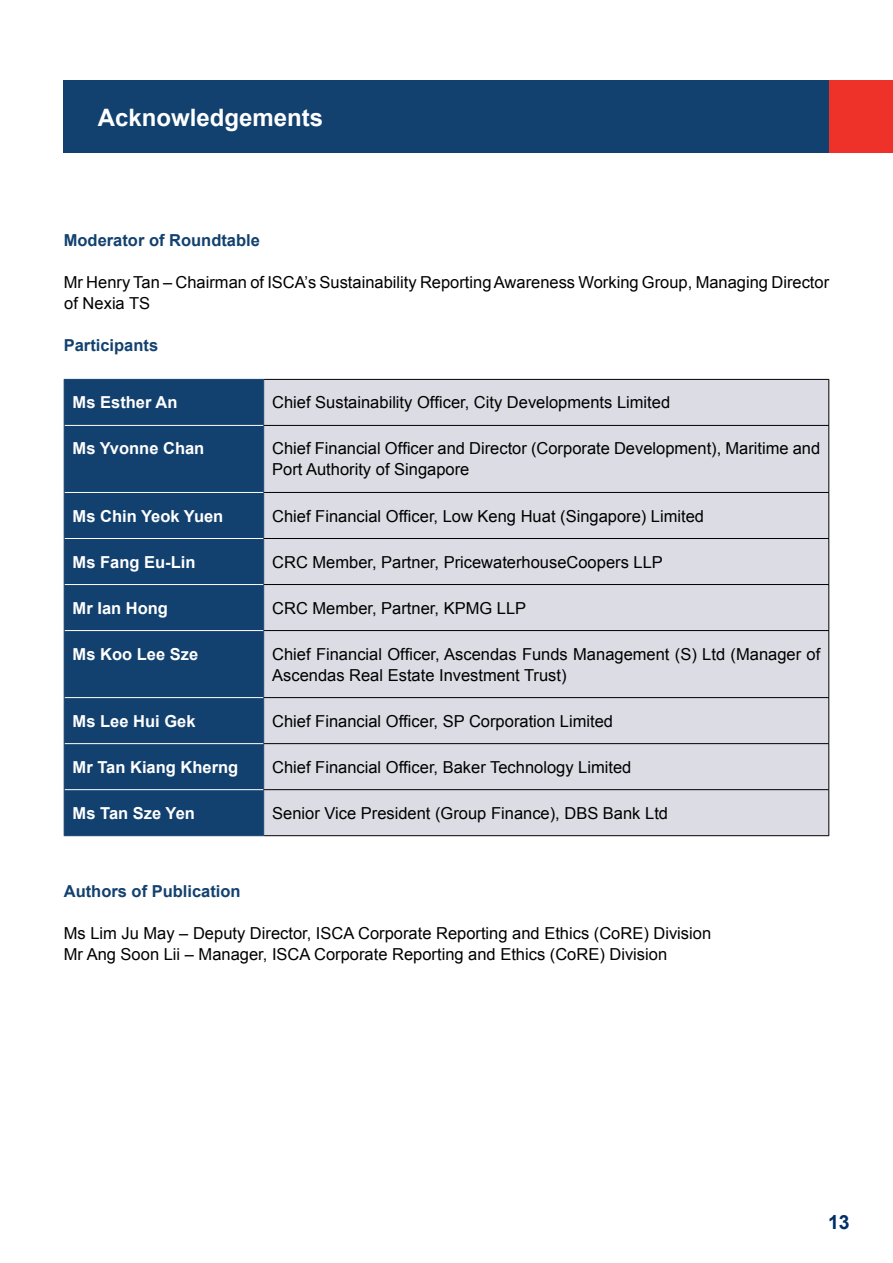
<style>
.page{position:relative;width:893px;height:1263px;background:#fff}
.page>*{position:absolute;margin:0;border:0;box-sizing:border-box;transform-origin:0 0}
.t1{font:700 24px "Arial";color:#fff}
.t2{font:700 19.5px "Arial";color:#002f67}
.t3{font:16.5px/21px "Arial";color:#000}
.t4{font:700 16.5px "Arial";color:#fff}
.t5{font:700 16.5px "Arial";color:#13416f}
</style>
<div class="page">
<div style="left:64px;top:81px;width:765px;height:72px;background:#13416f"></div>
<div style="left:829px;top:81px;width:64px;height:72px;background:#ee3129"></div>
<div style="left:65px;top:380px;width:198px;height:455px;background:#13416f"></div>
<div style="left:264px;top:380px;width:564px;height:455px;background:#dcdce5"></div>
<hr style="left:264px;top:379px;width:565px;height:1px;background:#000">
<hr style="left:828px;top:380px;width:1px;height:45px;background:#000">
<hr style="left:264px;top:425px;width:565px;height:1px;background:#000">
<hr style="left:828px;top:426px;width:1px;height:66px;background:#000">
<hr style="left:264px;top:492px;width:565px;height:1px;background:#000">
<hr style="left:828px;top:493px;width:1px;height:45px;background:#000">
<hr style="left:264px;top:538px;width:565px;height:1px;background:#000">
<hr style="left:828px;top:539px;width:1px;height:45px;background:#000">
<hr style="left:264px;top:584px;width:565px;height:1px;background:#000">
<hr style="left:828px;top:585px;width:1px;height:45px;background:#000">
<hr style="left:264px;top:630px;width:565px;height:1px;background:#000">
<hr style="left:828px;top:631px;width:1px;height:66px;background:#000">
<hr style="left:264px;top:697px;width:565px;height:1px;background:#000">
<hr style="left:828px;top:698px;width:1px;height:45px;background:#000">
<hr style="left:264px;top:743px;width:565px;height:1px;background:#000">
<hr style="left:828px;top:744px;width:1px;height:45px;background:#000">
<hr style="left:264px;top:789px;width:565px;height:1px;background:#000">
<hr style="left:828px;top:790px;width:1px;height:45px;background:#000">
<hr style="left:264px;top:835px;width:565px;height:1px;background:#000">
<hr style="left:65px;top:425px;width:198px;height:1px;background:#fff">
<hr style="left:65px;top:492px;width:198px;height:1px;background:#fff">
<hr style="left:65px;top:538px;width:198px;height:1px;background:#fff">
<hr style="left:65px;top:584px;width:198px;height:1px;background:#fff">
<hr style="left:65px;top:630px;width:198px;height:1px;background:#fff">
<hr style="left:65px;top:697px;width:198px;height:1px;background:#fff">
<hr style="left:65px;top:743px;width:198px;height:1px;background:#fff">
<hr style="left:65px;top:789px;width:198px;height:1px;background:#fff">
<hr style="left:64px;top:379px;width:200px;height:1px;background:#13416f">
<hr style="left:64px;top:380px;width:1px;height:45px;background:#13416f">
<hr style="left:263px;top:380px;width:1px;height:45px;background:#13416f">
<hr style="left:64px;top:425px;width:1px;height:67px;background:#13416f">
<hr style="left:263px;top:425px;width:1px;height:67px;background:#13416f">
<hr style="left:64px;top:492px;width:1px;height:46px;background:#13416f">
<hr style="left:263px;top:492px;width:1px;height:46px;background:#13416f">
<hr style="left:64px;top:538px;width:1px;height:46px;background:#13416f">
<hr style="left:263px;top:538px;width:1px;height:46px;background:#13416f">
<hr style="left:64px;top:584px;width:1px;height:46px;background:#13416f">
<hr style="left:263px;top:584px;width:1px;height:46px;background:#13416f">
<hr style="left:64px;top:630px;width:1px;height:68px;background:#13416f">
<hr style="left:263px;top:630px;width:1px;height:68px;background:#13416f">
<hr style="left:64px;top:698px;width:1px;height:46px;background:#13416f">
<hr style="left:263px;top:698px;width:1px;height:46px;background:#13416f">
<hr style="left:64px;top:744px;width:1px;height:46px;background:#13416f">
<hr style="left:263px;top:744px;width:1px;height:46px;background:#13416f">
<hr style="left:64px;top:790px;width:1px;height:45px;background:#13416f">
<hr style="left:263px;top:790px;width:1px;height:45px;background:#13416f">
<hr style="left:64px;top:835px;width:200px;height:1px;background:#13416f">
<h1 class="t1" style="left:98px;top:101px;width:227px">Acknowledgements</h1>
<p class="t5" style="left:64px;top:229px;width:198px">Moderator of Roundtable</p>
<p class="t3" style="left:64px;top:272px;width:767px">Mr Henry Tan – Chairman of ISCA’s Sustainability Reporting Awareness Working Group, Managing Director of Nexia TS</p>
<p class="t5" style="left:64px;top:334px;width:96px">Participants</p>
<p class="t4" style="left:73px;top:392px;width:106px">Ms Esther An</p>
<p class="t3" style="left:272px;top:392px;width:399px">Chief Sustainability Officer, City Developments Limited</p>
<p class="t4" style="left:73px;top:438px;width:133px">Ms Yvonne Chan</p>
<p class="t3" style="left:272px;top:438px;width:550px">Chief Financial Officer and Director (Corporate Development), Maritime and<br>Port Authority of Singapore</p>
<p class="t4" style="left:73px;top:505px;width:152px">Ms Chin Yeok Yuen</p>
<p class="t3" style="left:272px;top:505px;width:433px">Chief Financial Officer, Low Keng Huat (Singapore) Limited</p>
<p class="t4" style="left:73px;top:551px;width:124px">Ms Fang Eu-Lin</p>
<p class="t3" style="left:272px;top:551px;width:392px">CRC Member, Partner, PricewaterhouseCoopers LLP</p>
<p class="t4" style="left:73px;top:597px;width:97px">Mr Ian Hong</p>
<p class="t3" style="left:272px;top:597px;width:256px">CRC Member, Partner, KPMG LLP</p>
<p class="t4" style="left:73px;top:643px;width:127px">Ms Koo Lee Sze</p>
<p class="t3" style="left:272px;top:643px;width:550px">Chief Financial Officer, Ascendas Funds Management (S) Ltd (Manager of<br>Ascendas Real Estate Investment Trust)</p>
<p class="t4" style="left:73px;top:710px;width:124px">Ms Lee Hui Gek</p>
<p class="t3" style="left:272px;top:710px;width:342px">Chief Financial Officer, SP Corporation Limited</p>
<p class="t4" style="left:73px;top:756px;width:167px">Mr Tan Kiang Kherng</p>
<p class="t3" style="left:272px;top:756px;width:361px">Chief Financial Officer, Baker Technology Limited</p>
<p class="t4" style="left:73px;top:802px;width:124px">Ms Tan Sze Yen</p>
<p class="t3" style="left:272px;top:803px;width:397px">Senior Vice President (Group Finance), DBS Bank Ltd</p>
<p class="t5" style="left:64px;top:880px;width:178px">Authors of Publication</p>
<p class="t3" style="left:64px;top:923px;width:649px">Ms Lim Ju May – Deputy Director, ISCA Corporate Reporting and Ethics (CoRE) Division<br>Mr Ang Soon Lii – Manager, ISCA Corporate Reporting and Ethics (CoRE) Division</p>
<p class="t2" style="left:828px;top:1208px;width:23px">13</p>
</div>
